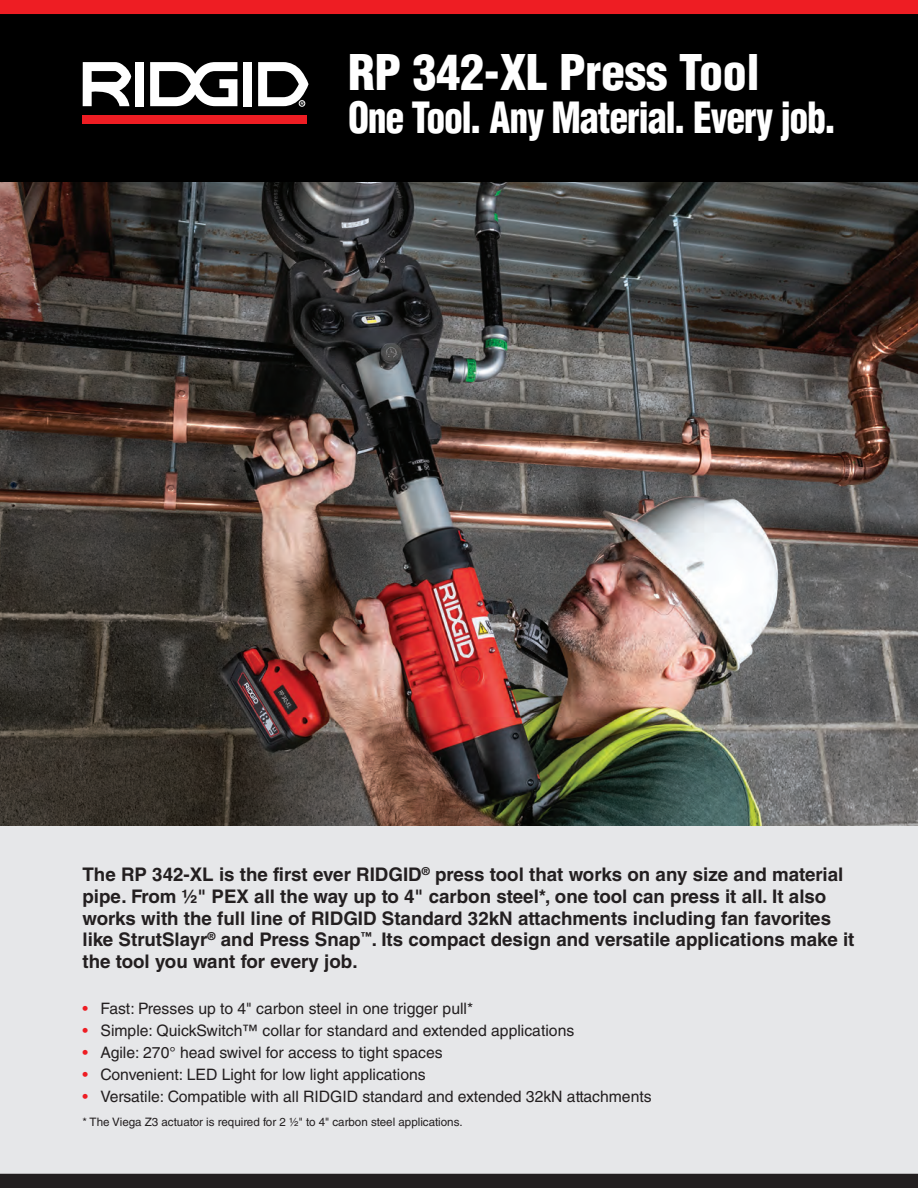
<style>
.page{position:relative;width:918px;height:1188px;background:#fff}
.page>*{position:absolute;margin:0;border:0;box-sizing:border-box;transform-origin:0 0}
.t1{font:900 condensed 48px "Helvetica LT Std";letter-spacing:-.005em;color:#fff}
.t2{font:900 condensed 42px "Helvetica LT Std";letter-spacing:-.035em;color:#fff;scale:.9 1}
.t3{font:700 18.75px/21.8px "Helvetica LT Std";color:#231f20}
.t4{font:15.75px "Helvetica LT Std";color:#231f20}
.t5{font:11.7px "Helvetica LT Std";color:#231f20}
.s1{color:#ee1d23}
</style>
<div class="page">
<div style="left:0;top:12px;width:918px;height:169px;background:#000"></div>
<div style="left:0;top:0;width:918px;height:14px;background:#ee1d23"></div>
<div style="left:0;top:826px;width:918px;height:360px;background:#e6e7e9"></div>
<div style="left:0;top:1174px;width:918px;height:14px;background:#231f20"></div>
<img style="left:82px;top:62px;width:227px;height:62px">
<img style="left:0;top:181px;width:918px;height:645px">
<h1 class="t1" style="left:348px;top:42px;width:413px">RP 342-XL Press Tool</h1>
<h1 class="t2" style="left:348px;top:91px;width:544px">One Tool. Any Material. Every job.</h1>
<p class="t3" style="left:82px;top:863px;width:773px">The RP 342-XL is the first ever RIDGID<sup>®</sup> press tool that works on any size and material pipe. From ½" PEX all the way up to 4" carbon steel*, one tool can press it all. It also works with the full line of RIDGID Standard 32kN attachments including fan favorites like StrutSlayr<sup>®</sup> and Press Snap<sup>™</sup>. Its compact design and versatile applications make it the tool you want for every job.</p>
<p class="t4" style="left:82px;top:999px;width:392px"><span class="s1">•</span> Fast: Presses up to 4" carbon steel in one trigger pull*</p>
<p class="t4" style="left:82px;top:1021px;width:493px"><span class="s1">•</span> Simple: QuickSwitch™ collar for standard and extended applications</p>
<p class="t4" style="left:82px;top:1043px;width:362px"><span class="s1">•</span> Agile: 270° head swivel for access to tight spaces</p>
<p class="t4" style="left:82px;top:1065px;width:345px"><span class="s1">•</span> Convenient: LED Light for low light applications</p>
<p class="t4" style="left:82px;top:1087px;width:571px"><span class="s1">•</span> Versatile: Compatible with all RIDGID standard and extended 32kN attachments</p>
<p class="t5" style="left:82px;top:1115px;width:382px">* The Viega Z3 actuator is required for 2 ½" to 4" carbon steel applications.</p>
</div>
